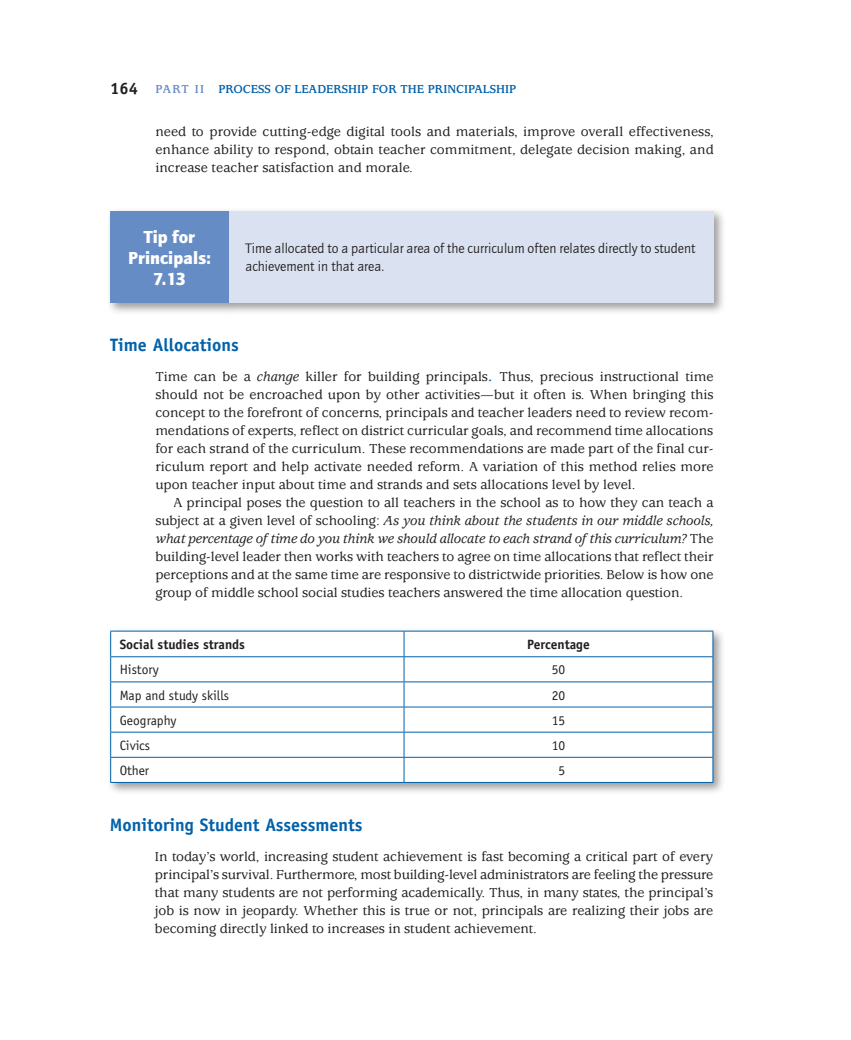
<style>
.page{position:relative;width:851px;height:1040px;background:#fff}
.page>*{position:absolute;margin:0;border:0;box-sizing:border-box;transform-origin:0 0}
.Heading_2{font:700 18px "Officina Sans";color:#0161aa}
.t1{font:900 18px/21px "Quay Sans EF";color:#fff;text-align:center}
.t2{font:500 14.25px/18px "Usherwood";letter-spacing:-.005em;color:#231f20;text-align:justify}
.t3{font:14.25px/18px "Quay Sans EF";color:#231f20}
.Exhibit_Text{font:13.5px "Officina Sans";color:#231f20}
.Exhibit_Col_Head{font:700 13.5px "Officina Sans";color:#231f20}
.t4{font:700 12.75px "Usherwood";color:#0161aa}
.s1{font-family:"Officina Sans";font-size:16.5px;color:#231f20}
.s2{color:#668cc5}
.s3{font-style:italic}
.s4{font-weight:700;color:#0161aa}
</style>
<div class="page">
<div style="left:106px;top:207px;width:620px;height:108px;background:#231f20;opacity:.45"></div>
<div style="left:227px;top:211px;width:486px;height:92px;background:#dae2f1"></div>
<div style="left:110px;top:211px;width:119px;height:92px;background:#668cc5"></div>
<div style="left:107px;top:627px;width:618px;height:168px;background:#231f20;opacity:.45"></div>
<svg style="left:111px;top:631px;width:601px;height:151px"></svg>
<hr style="left:110px;top:630px;width:294px;height:1px;background:#0161aa">
<hr style="left:404px;top:630px;width:309px;height:1px;background:#0161aa">
<hr style="left:110px;top:656px;width:294px;height:1px;background:#0161aa">
<hr style="left:404px;top:656px;width:309px;height:1px;background:#0161aa">
<hr style="left:110px;top:681px;width:294px;height:1px;background:#0161aa">
<hr style="left:404px;top:681px;width:309px;height:1px;background:#0161aa">
<hr style="left:110px;top:706px;width:294px;height:1px;background:#0161aa">
<hr style="left:404px;top:706px;width:309px;height:1px;background:#0161aa">
<hr style="left:110px;top:731px;width:294px;height:1px;background:#0161aa">
<hr style="left:404px;top:731px;width:309px;height:1px;background:#0161aa">
<hr style="left:110px;top:757px;width:294px;height:1px;background:#0161aa">
<svg style="left:110px;top:631px;width:1px;height:151px"></svg>
<hr style="left:404px;top:757px;width:309px;height:1px;background:#0161aa">
<svg style="left:403px;top:631px;width:1px;height:151px"></svg>
<svg style="left:712px;top:631px;width:1px;height:151px"></svg>
<hr style="left:110px;top:782px;width:294px;height:1px;background:#0161aa">
<hr style="left:404px;top:782px;width:309px;height:1px;background:#0161aa">
<p class="t4" style="left:110px;top:82px;width:407px"><span class="s1">164</span> <span class="s2">PART II</span> PROCESS OF LEADERSHIP FOR THE PRINCIPALSHIP</p>
<p class="t2" style="left:155px;top:123px;width:560px">need to provide cutting-edge digital tools and materials, improve overall effectiveness, enhance ability to respond, obtain teacher commitment, delegate decision making, and increase teacher satisfaction and morale.</p>
<p class="t1" style="left:128px;top:226px;width:84px">Tip for<br>Principals:<br>7.13</p>
<p class="t3" style="left:245px;top:240px;width:451px">Time allocated to a particular area of the curriculum often relates directly to student achievement in that area.</p>
<p class="Heading_2" style="left:110px;top:333px;width:130px">Time Allocations</p>
<p class="t2" style="left:155px;top:368px;width:560px">Time can be a <span class="s3">change</span> killer for building principals<span class="s4">.</span> Thus, precious instructional time should not be encroached upon by other activities—but it often is. When bringing this concept to the forefront of concerns, principals and teacher leaders need to review recom&shy;mendations of experts, reflect on district curricular goals, and recommend time allocations for each strand of the curriculum. These recommendations are made part of the final cur&shy;riculum report and help activate needed reform. A variation of this method relies more upon teacher input about time and strands and sets allocations level by level.</p>
<p class="t2" style="left:155px;top:494px;width:560px;text-indent:18px">A principal poses the question to all teachers in the school as to how they can teach a subject at a given level of schooling: <span class="s3">As you think about the students in our middle schools, what percentage of time do you think we should allocate to each strand of this curriculum?</span> The building-level leader then works with teachers to agree on time allocations that reflect their perceptions and at the same time are responsive to districtwide priorities. Below is how one group of middle school social studies teachers answered the time allocation question.</p>
<p class="Exhibit_Col_Head" style="left:120px;top:636px;width:127px">Social studies strands</p>
<p class="Exhibit_Col_Head" style="left:527px;top:636px;width:64px">Percentage</p>
<p class="Exhibit_Text" style="left:120px;top:662px;width:41px">History</p>
<p class="Exhibit_Text" style="left:551px;top:662px;width:15px">50</p>
<p class="Exhibit_Text" style="left:120px;top:687px;width:111px">Map and study skills</p>
<p class="Exhibit_Text" style="left:551px;top:687px;width:15px">20</p>
<p class="Exhibit_Text" style="left:120px;top:712px;width:58px">Geography</p>
<p class="Exhibit_Text" style="left:551px;top:712px;width:15px">15</p>
<p class="Exhibit_Text" style="left:120px;top:737px;width:32px">Civics</p>
<p class="Exhibit_Text" style="left:551px;top:737px;width:15px">10</p>
<p class="Exhibit_Text" style="left:120px;top:762px;width:31px">Other</p>
<p class="Exhibit_Text" style="left:558px;top:762px;width:8px">5</p>
<p class="Heading_2" style="left:110px;top:814px;width:254px">Monitoring Student Assessments</p>
<p class="t2" style="left:155px;top:848px;width:560px">In today’s world, increasing student achievement is fast becoming a critical part of every principal’s survival. Furthermore, most building-level administrators are feeling the pressure that many students are not performing academically. Thus, in many states, the principal’s job is now in jeopardy. Whether this is true or not, principals are realizing their jobs are becoming directly linked to increases in student achievement.</p>
</div>
